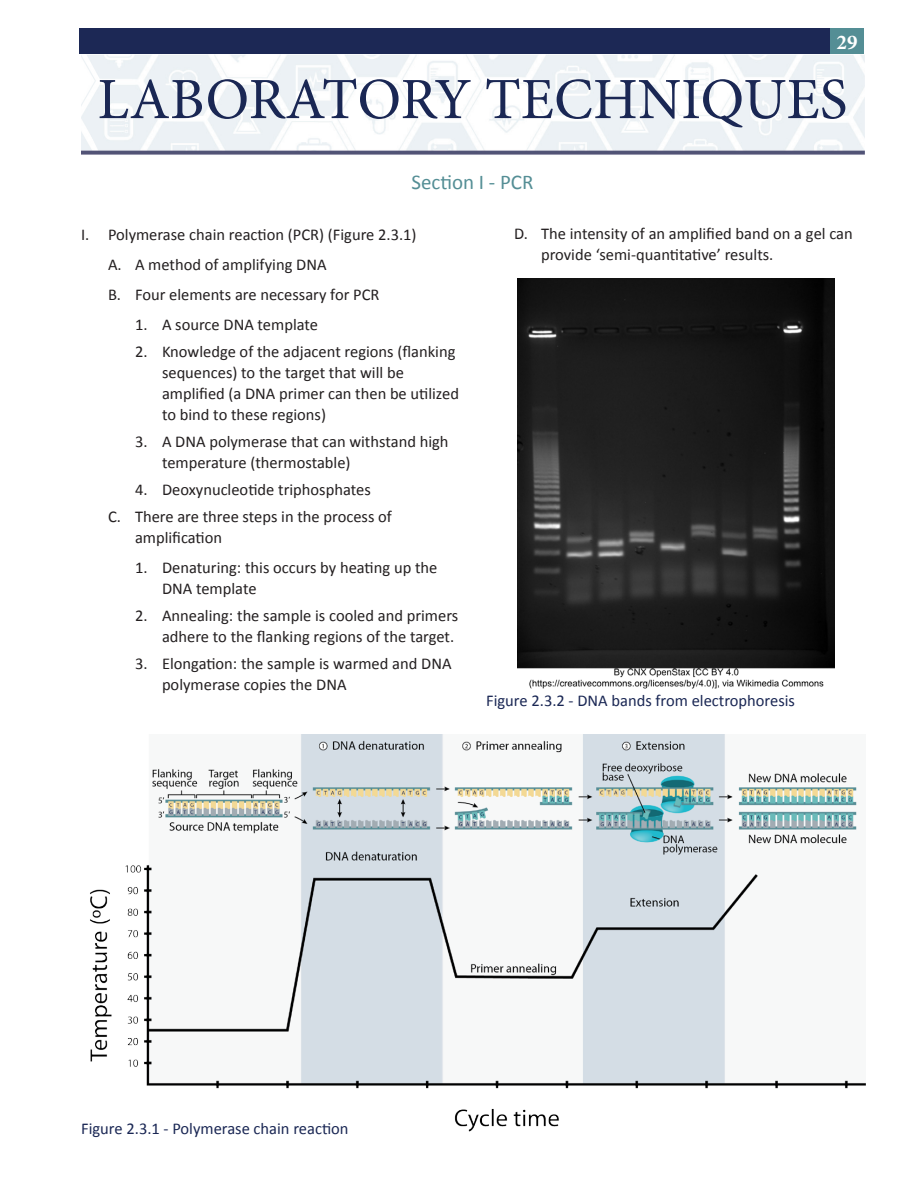
<style>
.page{position:relative;width:918px;height:1188px;background:#fff}
.page>*{position:absolute;margin:0;border:0;box-sizing:border-box;transform-origin:0 0}
.Chapter_Heading{font:58.5px "Minion Pro";color:#1a2754}
.Physeo-Section_Title{font:21px "Calibri";color:#548e95}
.t1{font:700 21px "Minion Pro";color:#fff}
.t2{font:16.5px/21px "Calibri";color:#231f20}
.Image_Captions{font:16.5px "Calibri";color:#1a2754}
</style>
<div class="page">
<div style="left:80px;top:29px;width:784px;height:25px;background:#1c2855"></div>
<div style="left:830px;top:29px;width:34px;height:25px;background:#548e95"></div>
<img style="left:83px;top:55px;width:782px;height:100px">
<img style="left:90px;top:734px;width:775px;height:398px">
<img style="left:518px;top:278px;width:316px;height:410px">
<p class="t1" style="left:837px;top:28px;width:22px">29</p>
<p class="Chapter_Heading" style="left:98px;top:60px;width:751px">LABORATORY TECHNIQUES</p>
<p class="Physeo-Section_Title" style="left:411px;top:168px;width:124px">Section I - PCR</p>
<p class="t2" style="left:81px;top:224px;width:337px">I. Polymerase chain reaction (PCR) (Figure 2.3.1)</p>
<p class="t2" style="left:108px;top:254px;width:220px">A. A method of amplifying DNA</p>
<p class="t2" style="left:108px;top:284px;width:273px">B. Four elements are necessary for PCR</p>
<p class="t2" style="left:135px;top:314px;width:185px">1. A source DNA template</p>
<p class="t2" style="left:162px;top:341px;width:298px;text-indent:-27px">2. Knowledge of the adjacent regions (flanking sequences) to the target that will be amplified (a DNA primer can then be utilized to bind to these regions)</p>
<p class="t2" style="left:162px;top:431px;width:288px;text-indent:-27px">3. A DNA polymerase that can withstand high temperature (thermostable)</p>
<p class="t2" style="left:135px;top:479px;width:237px">4. Deoxynucleotide triphosphates</p>
<p class="t2" style="left:135px;top:506px;width:258px;text-indent:-27px">C. There are three steps in the process of amplification</p>
<p class="t2" style="left:162px;top:557px;width:277px;text-indent:-27px">1. Denaturing: this occurs by heating up the<br>DNA template</p>
<p class="t2" style="left:135px;top:605px;width:325px;text-align:right">2. Annealing: the sample is cooled and primers adhere to the flanking regions of the target.</p>
<p class="t2" style="left:162px;top:653px;width:291px;text-indent:-27px">3. Elongation: the sample is warmed and DNA polymerase copies the DNA</p>
<p class="t2" style="left:541px;top:223px;width:313px;text-indent:-27px">D. The intensity of an amplified band on a gel can provide ‘semi-quantitative’ results.</p>
<p class="Image_Captions" style="left:486px;top:690px;width:310px">Figure 2.3.2 - DNA bands from electrophoresis</p>
<p class="Image_Captions" style="left:81px;top:1118px;width:269px">Figure 2.3.1 - Polymerase chain reaction</p>
</div>
